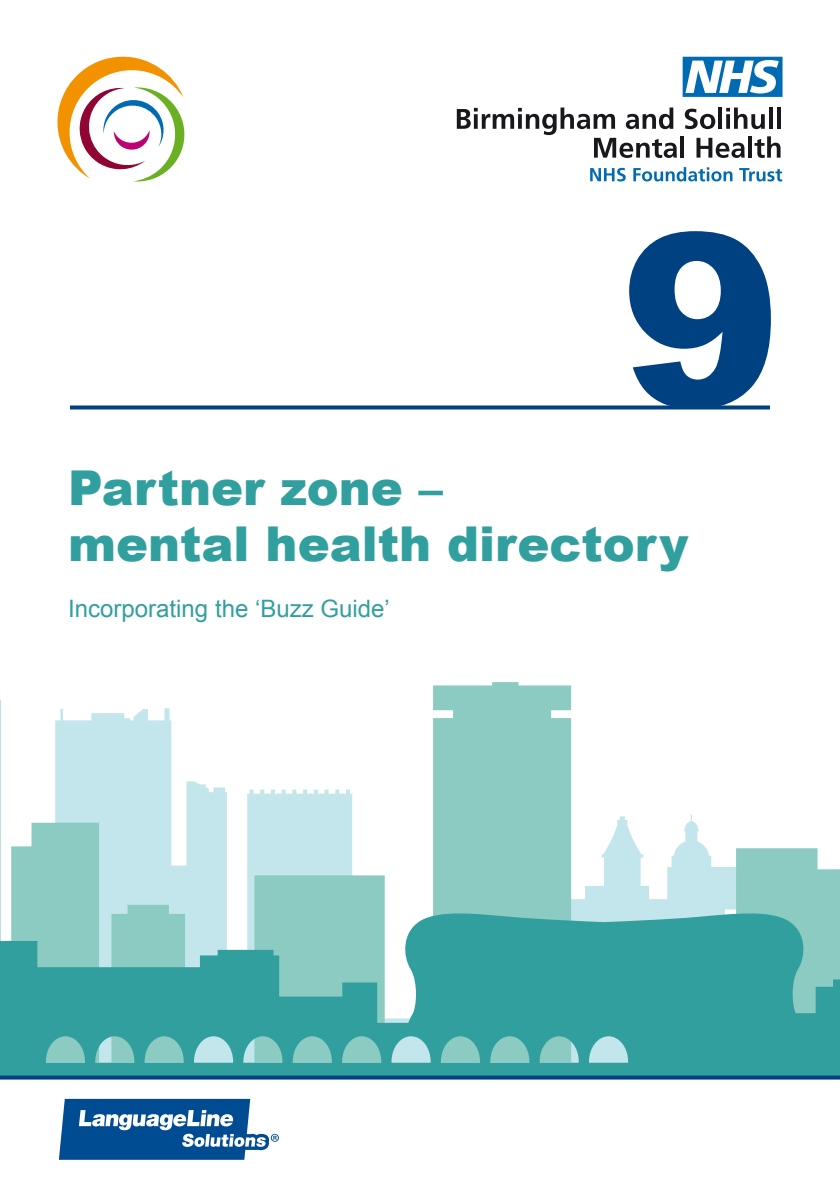
<style>
.page{position:relative;width:840px;height:1191px;background:#fff}
.page>*{position:absolute;margin:0;border:0;box-sizing:border-box;transform-origin:0 0}
.t1{font:900 240px "Arial";color:#004181}
.t2{font:900 48px/56px "Arial";color:#329f9f}
.t3{font:24px "Arial";color:#329f9f}
</style>
<div class="page">
<svg style="left:0;top:682px;width:839px;height:393px"></svg>
<svg style="left:59px;top:1098px;width:220px;height:61px"></svg>
<svg style="left:682px;top:57px;width:100px;height:40px"></svg>
<svg style="left:684px;top:109px;width:30px;height:20px"></svg>
<hr style="left:718px;top:107px;width:3px;height:22px;background:#1a171c">
<svg style="left:726px;top:107px;width:38px;height:22px"></svg>
<svg style="left:769px;top:107px;width:3px;height:22px"></svg>
<svg style="left:777px;top:107px;width:3px;height:22px"></svg>
<svg style="left:456px;top:107px;width:220px;height:51px"></svg>
<hr style="left:680px;top:136px;width:4px;height:22px;background:#1a171c">
<svg style="left:696px;top:138px;width:48px;height:20px"></svg>
<svg style="left:748px;top:136px;width:3px;height:22px"></svg>
<svg style="left:754px;top:136px;width:26px;height:22px"></svg>
<svg style="left:590px;top:168px;width:35px;height:13px"></svg>
<svg style="left:633px;top:167px;width:99px;height:14px"></svg>
<svg style="left:739px;top:168px;width:42px;height:13px"></svg>
<svg style="left:57px;top:57px;width:128px;height:125px"></svg>
<svg style="left:0;top:1075px;width:839px;height:4px;background:#074e85"></svg>
<svg style="left:70px;top:405px;width:699px;height:4px;background:#1f5890"></svg>
<h1 class="t1" style="left:620px;top:146px;width:162px">9</h1>
<p class="t2" style="left:68px;top:458px;width:621px">Partner zone –<br>mental health directory</p>
<p class="t3" style="left:68px;top:593px;width:323px">Incorporating the ‘Buzz Guide’</p>
</div>
